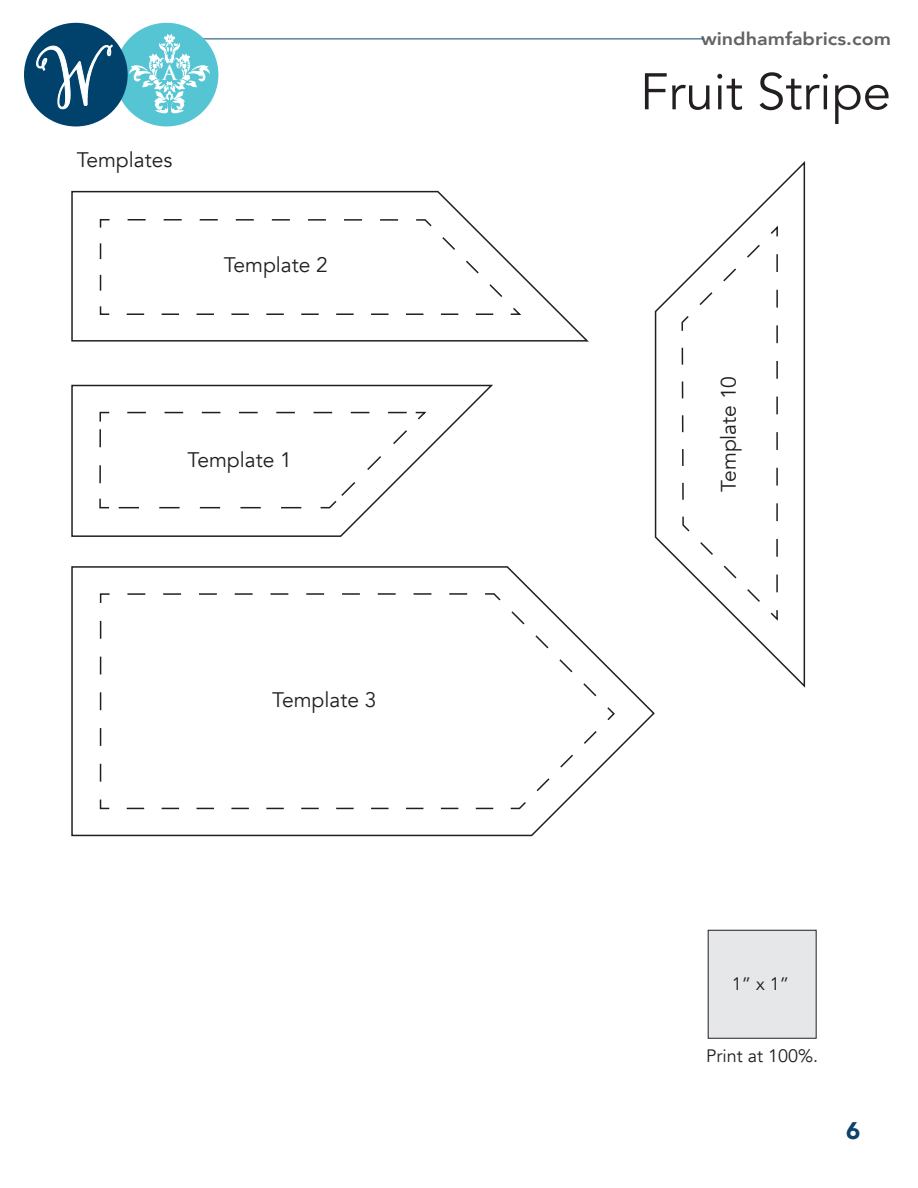
<style>
.page{position:relative;width:918px;height:1188px;background:#fff}
.page>*{position:absolute;margin:0;border:0;box-sizing:border-box;transform-origin:0 0}
.t1{font:51px "Avenir";color:#231f20}
.t2{font:900 24px "Avenir";color:#0d426a}
.t3{font:21px "Avenir";color:#231f20}
.t4{font:700 20.1px "Trajan Pro";color:#fff}
.t5{font:800 18px "Avenir";color:#636366;scale:1.1 1}
.t6{font:18px "Avenir";color:#231f20}
</style>
<div class="page">
<hr style="left:162px;top:39px;width:541px;height:1px;background:#0d426a">
<div style="left:115px;top:23px;width:103px;height:103px;background:#55c5d3;border-radius:50%"></div>
<div style="left:24px;top:23px;width:104px;height:103px;background:#00426b;border-radius:50%"></div>
<svg style="left:36px;top:44px;width:77px;height:66px"></svg>
<svg style="left:129px;top:34px;width:81px;height:79px"></svg>
<div style="left:708px;top:930px;width:108px;height:108px;background:#e6e7e9"></div>
<div style="left:708px;top:930px;width:109px;height:109px;border:1px solid #231f20"></div>
<svg style="left:71px;top:190px;width:518px;height:152px"></svg>
<svg style="left:71px;top:384px;width:422px;height:153px"></svg>
<svg style="left:654px;top:161px;width:152px;height:527px"></svg>
<svg style="left:71px;top:565px;width:585px;height:272px"></svg>
<p class="t4" style="left:163px;top:60px;width:16px">A</p>
<p class="t3" style="left:77px;top:147px;width:97px">Templates</p>
<p class="t3" style="left:224px;top:252px;width:106px">Template 2</p>
<p class="t3" style="left:188px;top:447px;width:106px">Template 1</p>
<p class="t3" style="left:272px;top:687px;width:106px">Template 3</p>
<p class="t5" style="left:701px;top:25px;width:174px">windhamfabrics.com</p>
<h1 class="t1" style="left:640px;top:61px;width:252px">Fruit Stripe</h1>
<p class="t3" style="left:716px;top:492px;width:117px;rotate:-90deg">Template 10</p>
<p class="t6" style="left:732px;top:973px;width:59px">1” x 1”</p>
<p class="t6" style="left:706px;top:1046px;width:113px">Print at 100%.</p>
<p class="t2" style="left:846px;top:1110px;width:16px">6</p>
</div>
